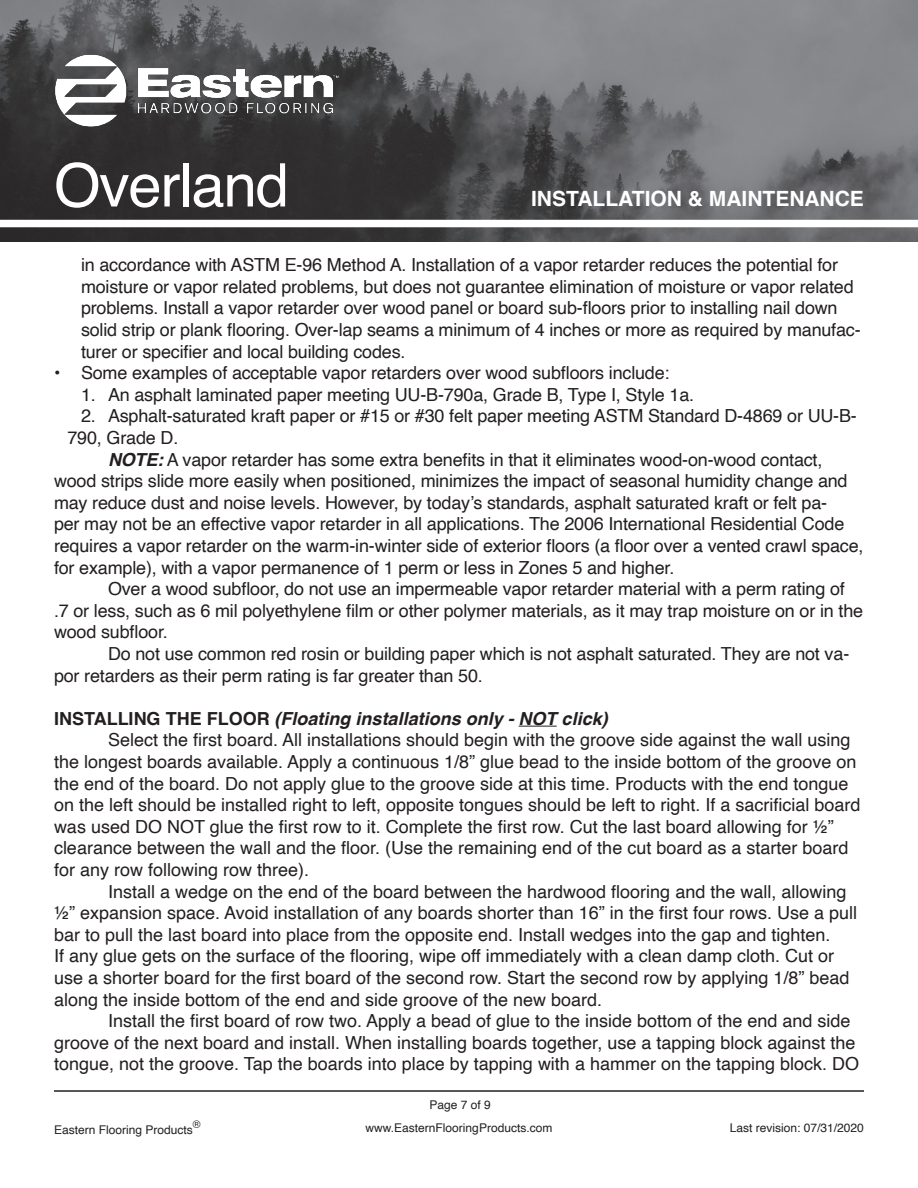
<style>
.page{position:relative;width:918px;height:1188px;background:#fff}
.page>*{position:absolute;margin:0;border:0;box-sizing:border-box;transform-origin:0 0}
.t1{font:60px "Helvetica";letter-spacing:-.02em;color:#fff}
.t2{font:700 21px "Helvetica";color:#fff}
.t3{font:18px/21.6px "Helvetica";letter-spacing:-.01em;color:#231f20}
.t4{font:italic 700 18px "Helvetica";color:#231f20}
.t5{font:12px "Helvetica";color:#231f20}
.t6{font:10.5px "Helvetica";color:#231f20}
.s1{font-weight:700;font-style:italic}
.s2{font-style:normal}
</style>
<div class="page">
<img style="left:0;top:0;width:918px;height:242px">
<img style="left:24px;top:24px;width:340px;height:133px">
<div style="left:0;top:220px;width:918px;height:7px;background:#fff"></div>
<hr style="left:54px;top:1090px;width:810px;height:2px;background:#231f20">
<hr style="left:519px;top:726px;width:38px;height:1px;background:#231f20">
<p class="t1" style="left:54px;top:139px;width:237px">Overland</p>
<p class="t2" style="left:531px;top:182px;width:334px">INSTALLATION &amp; MAINTENANCE</p>
<p class="t3" style="left:81px;top:255px;width:781px">in accordance with ASTM E-96 Method A. Installation of a vapor retarder reduces the potential for moisture or vapor related problems, but does not guarantee elimination of moisture or vapor related problems. Install a vapor retarder over wood panel or board sub-floors prior to installing nail down solid strip or plank flooring. Over-lap seams a minimum of 4 inches or more as required by manufac&shy;turer or specifier and local building codes.</p>
<p class="t3" style="left:54px;top:363px;width:617px">• Some examples of acceptable vapor retarders over wood subfloors include:</p>
<p class="t3" style="left:81px;top:384px;width:615px">1. An asphalt laminated paper meeting UU-B-790a, Grade B, Type I, Style 1a.</p>
<p class="t3" style="left:68px;top:406px;width:791px;text-indent:14px">2. Asphalt-saturated kraft paper or #15 or #30 felt paper meeting ASTM Standard D-4869 or UU-B-<br>790, Grade D.</p>
<p class="t3" style="left:54px;top:449px;width:811px;text-indent:54px"><span class="s1">NOTE:</span> A vapor retarder has some extra benefits in that it eliminates wood-on-wood contact, wood strips slide more easily when positioned, minimizes the impact of seasonal humidity change and may reduce dust and noise levels. However, by today’s standards, asphalt saturated kraft or felt pa-<br>per may not be an effective vapor retarder in all applications. The 2006 International Residential Code requires a vapor retarder on the warm-in-winter side of exterior floors (a floor over a vented crawl space, for example), with a vapor permanence of 1 perm or less in Zones 5 and higher.</p>
<p class="t3" style="left:54px;top:579px;width:811px;text-indent:54px">Over a wood subfloor, do not use an impermeable vapor retarder material with a perm rating of .7 or less, such as 6 mil polyethylene film or other polymer materials, as it may trap moisture on or in the wood subfloor.</p>
<p class="t3" style="left:54px;top:643px;width:797px;text-indent:54px">Do not use common red rosin or building paper which is not asphalt saturated. They are not va&shy;por retarders as their perm rating is far greater than 50.</p>
<p class="t4" style="left:54px;top:704px;width:555px"><span class="s2">INSTALLING THE FLOOR</span> (Floating installations only - NOT click)</p>
<p class="t3" style="left:54px;top:730px;width:808px;text-indent:54px">Select the first board. All installations should begin with the groove side against the wall using the longest boards available. Apply a continuous 1/8” glue bead to the inside bottom of the groove on the end of the board. Do not apply glue to the groove side at this time. Products with the end tongue on the left should be installed right to left, opposite tongues should be left to right. If a sacrificial board was used DO NOT glue the first row to it. Complete the first row. Cut the last board allowing for ½” clearance between the wall and the floor. (Use the remaining end of the cut board as a starter board for any row following row three).</p>
<p class="t3" style="left:54px;top:881px;width:805px;text-indent:54px">Install a wedge on the end of the board between the hardwood flooring and the wall, allowing ½” expansion space. Avoid installation of any boards shorter than 16” in the first four rows. Use a pull bar to pull the last board into place from the opposite end. Install wedges into the gap and tighten.<br>If any glue gets on the surface of the flooring, wipe off immediately with a clean damp cloth. Cut or use a shorter board for the first board of the second row. Start the second row by applying 1/8” bead along the inside bottom of the end and side groove of the new board.</p>
<p class="t3" style="left:54px;top:1011px;width:807px;text-indent:54px">Install the first board of row two. Apply a bead of glue to the inside bottom of the end and side groove of the next board and install. When installing boards together, use a tapping block against the tongue, not the groove. Tap the boards into place by tapping with a hammer on the tapping block. DO</p>
<p class="t5" style="left:429px;top:1095px;width:63px">Page 7 of 9</p>
<p class="t6" style="left:193px;top:1116px;width:9px">®</p>
<p class="t5" style="left:366px;top:1118px;width:188px">www.EasternFlooringProducts.com</p>
<p class="t5" style="left:730px;top:1118px;width:136px">Last revision: 07/31/2020</p>
<p class="t5" style="left:54px;top:1121px;width:140px">Eastern Flooring Products</p>
</div>
